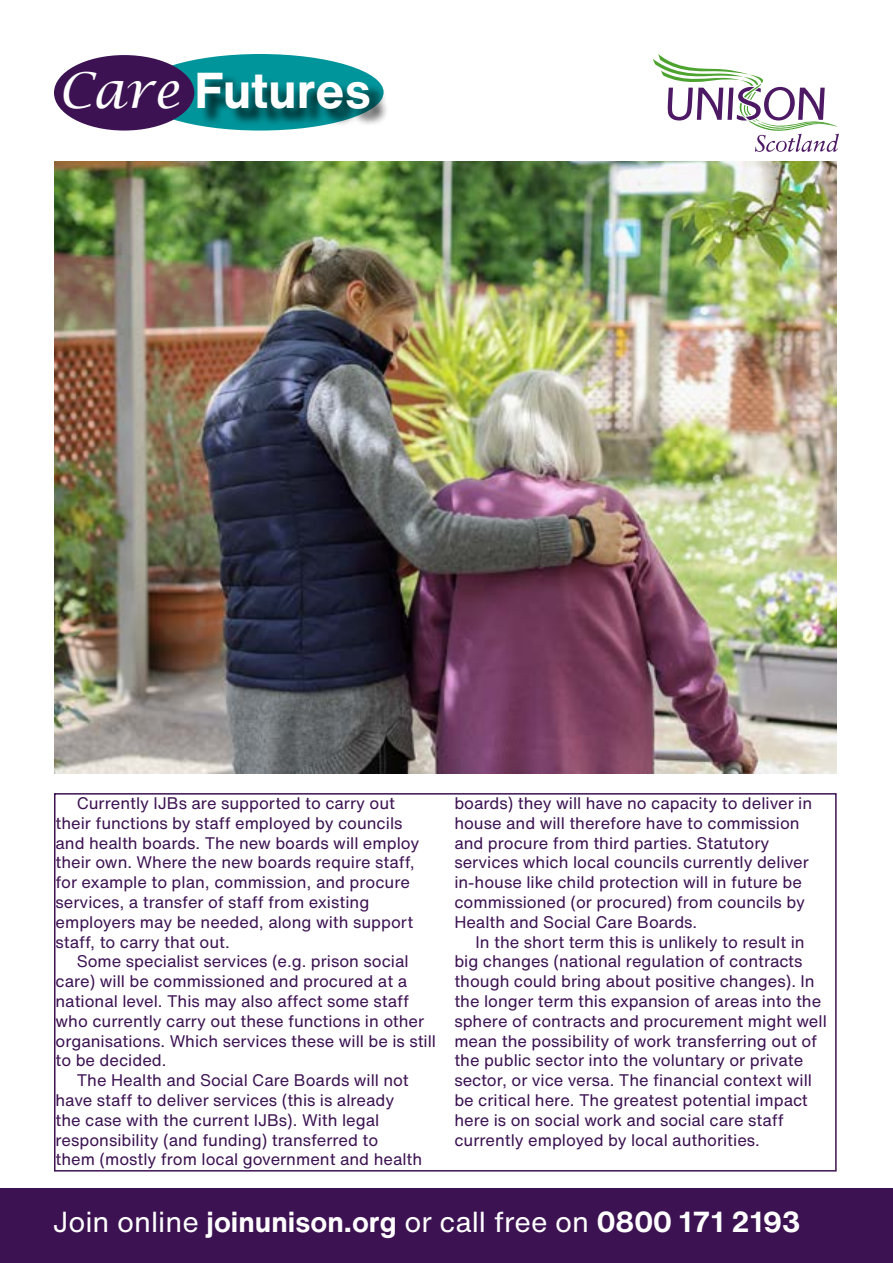
<style>
.page{position:relative;width:893px;height:1263px;background:#fff}
.page>*{position:absolute;margin:0;border:0;box-sizing:border-box;transform-origin:0 0}
.t1{font:700 49.5px "Helvetica Now Text";color:#fff}
.t2{font:43.5px "Helvetica Now Text";color:#fff}
.t3{font:700 28.5px "Helvetica Now Text";color:#fff}
.t4{font:16.5px/19.8px "Helvetica Now Text";color:#3c1252}
.s1{font-family:"Lucida Calligraphy";font-weight:400;font-style:italic}
.s2{font-weight:400}
</style>
<div class="page">
<div style="left:54px;top:793px;width:783px;height:378px;border:2px solid #3c1252"></div>
<svg style="left:653px;top:54px;width:186px;height:98px"></svg>
<div style="left:137px;top:54px;width:247px;height:77px;background:#00959b;border-radius:50%"></div>
<div style="left:54px;top:55px;width:140px;height:76px;background:#3c1252;border-radius:50%"></div>
<div style="left:201px;top:75px;width:187px;height:53px;background:#000;opacity:.75"></div>
<img style="left:54px;top:162px;width:783px;height:612px">
<div style="left:0;top:1188px;width:893px;height:75px;background:#3c1252"></div>
<h1 class="t1" style="left:58px;top:53px;width:314px"><span class="s1">Care</span> Futures</h1>
<p class="t4" style="left:56px;top:793px;width:365px;text-indent:21px">Currently IJBs are supported to carry out their functions by staff employed by councils and health boards. The new boards will employ their own. Where the new boards require staff, for example to plan, commission, and procure services, a transfer of staff from existing employers may be needed, along with support staff, to carry that out.</p>
<p class="t4" style="left:77px;top:951px;width:333px">Some specialist services (e.g. prison social</p>
<p class="t4" style="left:56px;top:971px;width:353px">care) will be commissioned and procured at a</p>
<p class="t4" style="left:56px;top:991px;width:355px">national level. This may also affect some staff</p>
<p class="t4" style="left:56px;top:1011px;width:370px">who currently carry out these functions in other</p>
<p class="t4" style="left:56px;top:1030px;width:382px">organisations. Which services these will be is still</p>
<p class="t4" style="left:56px;top:1050px;width:112px">to be decided.</p>
<p class="t4" style="left:77px;top:1070px;width:333px">The Health and Social Care Boards will not</p>
<p class="t4" style="left:56px;top:1090px;width:340px">have staff to deliver services (this is already</p>
<p class="t4" style="left:56px;top:1110px;width:325px">the case with the current IJBs). With legal</p>
<p class="t4" style="left:56px;top:1129px;width:324px">responsibility (and funding) transferred to</p>
<p class="t4" style="left:56px;top:1149px;width:368px">them (mostly from local government and health</p>
<p class="t4" style="left:454px;top:793px;width:359px">boards) they will have no capacity to deliver in house and will therefore have to commission and procure from third parties. Statutory services which local councils currently deliver in-house like child protection will in future be commissioned (or procured) from councils by Health and Social Care Boards.</p>
<p class="t4" style="left:454px;top:931px;width:374px;text-indent:21px">In the short term this is unlikely to result in big changes (national regulation of contracts though could bring about positive changes). In the longer term this expansion of areas into the sphere of contracts and procurement might well mean the possibility of work transferring out of the public sector into the voluntary or private sector, or vice versa. The financial context will be critical here. The greatest potential impact here is on social work and social care staff currently employed by local authorities.</p>
<h2 class="t2" style="left:146px;top:1193px;width:547px">joinunison.org or 0800 171</h2>
<h3 class="t3" style="left:53px;top:1200px;width:749px"><span class="s2">Join online</span> joinunison.org <span class="s2">or call free on</span> 0800 171 2193</h3>
<h2 class="t2" style="left:124px;top:1199px;width:662px">joinunison.org or 0800 171 2193</h2>
</div>
